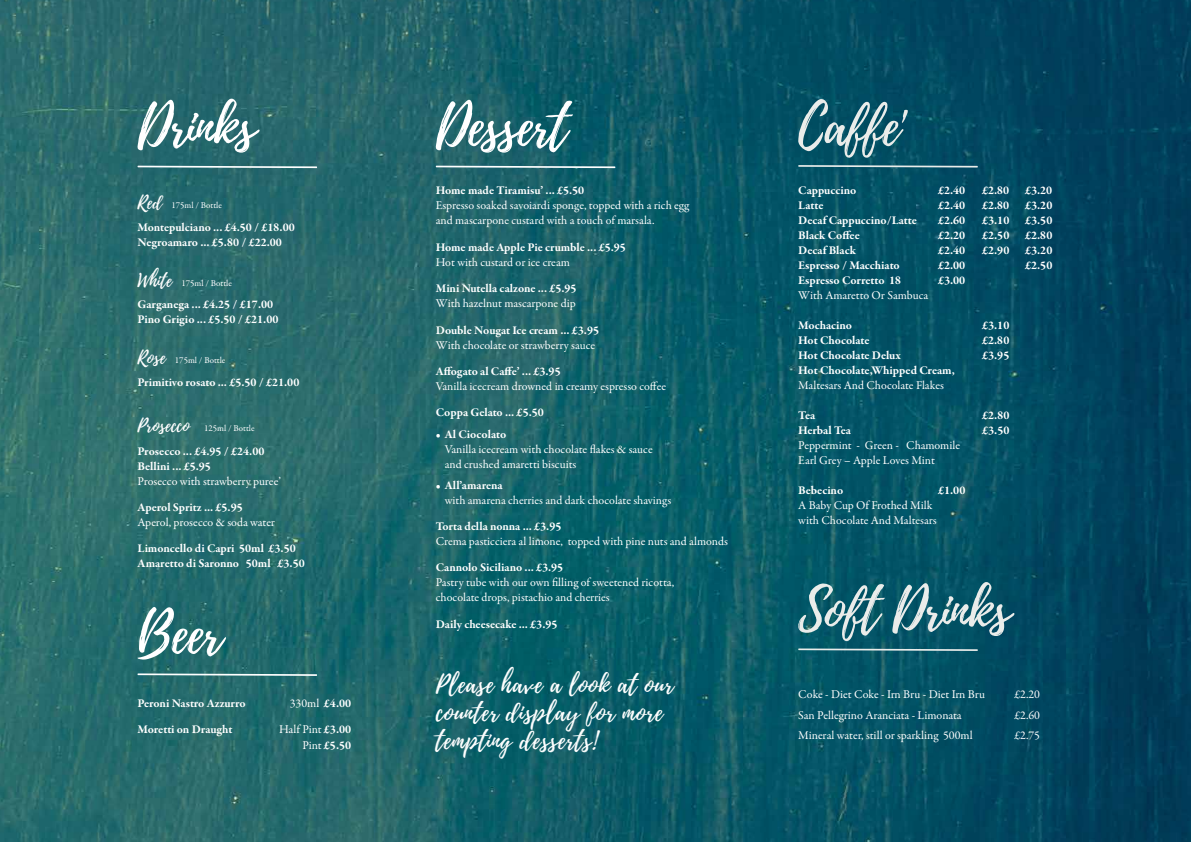
<style>
.page{position:relative;width:1191px;height:842px;background:#fff}
.page>*{position:absolute;margin:0;border:0;box-sizing:border-box;transform-origin:0 0}
.t1{font:54.8px "Playlist Script";letter-spacing:-.02em;color:#fff}
.t2{font:54.8px "Playlist Script";letter-spacing:-.02em;color:#eaecea}
.t3{font:24.7px/28px "Playlist Script";letter-spacing:.02em;color:#fff}
.t4{font:700 12px/15px "Garamond Premr Pro";color:#fff}
.t5{font:12px/15px "Garamond Premr Pro";letter-spacing:-.005em;color:#fff}
.t6{font:9px "Garamond Premr Pro";color:#fff}
.s1{font-family:"Playlist Script";font-size:18px}
.s2{font-weight:700}
</style>
<div class="page">
<img style="left:0;top:0;width:1191px;height:842px">
<svg style="left:798px;top:165px;width:180px;height:3px"></svg>
<svg style="left:798px;top:648px;width:180px;height:3px"></svg>
<svg style="left:435px;top:166px;width:180px;height:2px"></svg>
<svg style="left:137px;top:166px;width:180px;height:2px"></svg>
<svg style="left:137px;top:673px;width:180px;height:3px"></svg>
<h1 class="t1" style="left:137px;top:87px;width:120px">Drinks</h1>
<h1 class="t1" style="left:436px;top:87px;width:133px">Dessert</h1>
<p class="t6" style="left:137px;top:199px;width:86px"><span class="s1">Red</span> 175ml / Bottle</p>
<p class="t4" style="left:137px;top:220px;width:159px">Montepulciano ... £4.50 / £18.00<br>Negroamaro ... £5.80 / £22.00</p>
<p class="t6" style="left:137px;top:278px;width:96px"><span class="s1">White</span> 175ml / Bottle</p>
<p class="t4" style="left:137px;top:297px;width:142px">Garganega ... £4.25 / £17.00<br>Pino Grigio ... £5.50 / £21.00</p>
<p class="t6" style="left:137px;top:355px;width:89px"><span class="s1">Rose</span> 175ml / Bottle</p>
<p class="t4" style="left:137px;top:375px;width:163px">Primitivo rosato ... £5.50 / £21.00</p>
<p class="t6" style="left:137px;top:422px;width:119px"><span class="s1">Prosecco</span> 125ml / Bottle</p>
<p class="t4" style="left:137px;top:444px;width:128px">Prosecco ... £4.95 / £24.00<br>Bellini ... £5.95</p>
<p class="t5" style="left:137px;top:474px;width:145px">Prosecco with strawberry puree’</p>
<p class="t4" style="left:137px;top:500px;width:107px">Aperol Spritz ... £5.95</p>
<p class="t5" style="left:137px;top:515px;width:139px">Aperol, prosecco &amp; soda water</p>
<p class="t4" style="left:137px;top:541px;width:169px">Limoncello di Capri 50ml £3.50<br>Amaretto di Saronno 50ml £3.50</p>
<h1 class="t1" style="left:137px;top:595px;width:86px">Beer</h1>
<p class="t4" style="left:137px;top:695px;width:110px">Peroni Nastro Azzurro</p>
<p class="t5" style="left:290px;top:696px;width:63px">330ml <span class="s2">£4.00</span></p>
<p class="t4" style="left:137px;top:722px;width:96px">Moretti on Draught</p>
<p class="t5" style="left:279px;top:721px;width:73px;line-height:16.3px;text-align:right">Half Pint <span class="s2">£3.00<br></span>Pint <span class="s2">£5.50</span></p>
<p class="t4" style="left:436px;top:183px;width:150px">Home made Tiramisu’ ... £5.50</p>
<p class="t5" style="left:436px;top:198px;width:255px">Espresso soaked savoiardi sponge, topped with a rich egg and mascarpone custard with a touch of marsala.</p>
<p class="t4" style="left:436px;top:240px;width:192px">Home made Apple Pie crumble ... £5.95</p>
<p class="t5" style="left:436px;top:255px;width:136px">Hot with custard or ice cream</p>
<p class="t4" style="left:436px;top:281px;width:142px">Mini Nutella calzone ... £5.95</p>
<p class="t5" style="left:436px;top:296px;width:141px">With hazelnut mascarpone dip</p>
<p class="t4" style="left:436px;top:322px;width:165px">Double Nougat Ice cream ... £3.95</p>
<p class="t5" style="left:436px;top:337px;width:161px">With chocolate or strawberry sauce</p>
<p class="t4" style="left:436px;top:364px;width:126px">Affogato al Caffe’ ... £3.95</p>
<p class="t5" style="left:436px;top:379px;width:232px">Vanilla icecream drowned in creamy espresso coffee</p>
<p class="t4" style="left:436px;top:405px;width:109px">Coppa Gelato ... £5.50</p>
<p class="t4" style="left:436px;top:427px;width:72px">• Al Ciocolato</p>
<p class="t5" style="left:445px;top:442px;width:209px">Vanilla icecream with chocolate flakes &amp; sauce and crushed amaretti biscuits</p>
<p class="t4" style="left:436px;top:477px;width:68px">• All’amarena</p>
<p class="t5" style="left:445px;top:492px;width:228px">with amarena cherries and dark chocolate shavings</p>
<p class="t4" style="left:436px;top:519px;width:127px">Torta della nonna ... £3.95</p>
<p class="t5" style="left:436px;top:534px;width:294px">Crema pasticciera al limone, topped with pine nuts and almonds</p>
<p class="t4" style="left:436px;top:560px;width:129px">Cannolo Siciliano ... £3.95</p>
<p class="t5" style="left:436px;top:575px;width:240px">Pastry tube with our own filling of sweetened ricotta, chocolate drops, pistachio and cherries</p>
<p class="t4" style="left:436px;top:616px;width:123px">Daily cheesecake ... £3.95</p>
<h2 class="t3" style="left:436px;top:671px;width:239px">Please have a look at our counter display for more tempting desserts!</h2>
<h1 class="t2" style="left:798px;top:87px;width:109px">Caffe'</h1>
<p class="t4" style="left:798px;top:182px;width:60px">Cappuccino</p>
<p class="t4" style="left:938px;top:182px;width:29px">£2.40</p>
<p class="t4" style="left:982px;top:182px;width:29px">£2.80</p>
<p class="t4" style="left:1025px;top:182px;width:29px">£3.20</p>
<p class="t4" style="left:798px;top:197px;width:27px">Latte</p>
<p class="t4" style="left:938px;top:197px;width:29px">£2.40</p>
<p class="t4" style="left:982px;top:197px;width:29px">£2.80</p>
<p class="t4" style="left:1025px;top:197px;width:29px">£3.20</p>
<p class="t4" style="left:798px;top:212px;width:120px">Decaf Cappuccino/Latte</p>
<p class="t4" style="left:938px;top:212px;width:29px">£2.60</p>
<p class="t4" style="left:982px;top:212px;width:29px">£3.10</p>
<p class="t4" style="left:1025px;top:212px;width:29px">£3.50</p>
<p class="t4" style="left:798px;top:227px;width:63px">Black Coffee</p>
<p class="t4" style="left:938px;top:227px;width:29px">£2.20</p>
<p class="t4" style="left:982px;top:227px;width:29px">£2.50</p>
<p class="t4" style="left:1025px;top:227px;width:29px">£2.80</p>
<p class="t4" style="left:798px;top:242px;width:59px">Decaf Black</p>
<p class="t4" style="left:938px;top:242px;width:29px">£2.40</p>
<p class="t4" style="left:982px;top:242px;width:29px">£2.90</p>
<p class="t4" style="left:1025px;top:242px;width:29px">£3.20</p>
<p class="t4" style="left:798px;top:257px;width:103px">Espresso / Macchiato</p>
<p class="t4" style="left:938px;top:257px;width:29px">£2.00</p>
<p class="t4" style="left:1025px;top:257px;width:29px">£2.50</p>
<p class="t4" style="left:798px;top:272px;width:104px">Espresso Corretto 18</p>
<p class="t4" style="left:938px;top:272px;width:29px">£3.00</p>
<p class="t5" style="left:798px;top:288px;width:131px">With Amaretto Or Sambuca</p>
<p class="t4" style="left:798px;top:317px;width:55px">Mochacino</p>
<p class="t4" style="left:982px;top:317px;width:29px">£3.10</p>
<p class="t4" style="left:798px;top:332px;width:73px">Hot Chocolate</p>
<p class="t4" style="left:982px;top:332px;width:29px">£2.80</p>
<p class="t4" style="left:798px;top:347px;width:104px">Hot Chocolate Delux</p>
<p class="t4" style="left:982px;top:347px;width:29px">£3.95</p>
<p class="t4" style="left:798px;top:362px;width:158px">Hot Chocolate,Whipped Cream,</p>
<p class="t5" style="left:798px;top:378px;width:147px">Maltesars And Chocolate Flakes</p>
<p class="t4" style="left:798px;top:407px;width:18px">Tea</p>
<p class="t4" style="left:982px;top:407px;width:29px">£2.80</p>
<p class="t4" style="left:798px;top:422px;width:54px">Herbal Tea</p>
<p class="t4" style="left:982px;top:422px;width:29px">£3.50</p>
<p class="t5" style="left:798px;top:438px;width:163px">Peppermint - Green - Chamomile<br>Earl Grey – Apple Loves Mint</p>
<p class="t4" style="left:798px;top:482px;width:46px">Bebecino</p>
<p class="t4" style="left:938px;top:482px;width:29px">£1.00</p>
<p class="t5" style="left:798px;top:498px;width:140px">A Baby Cup Of Frothed Milk with Chocolate And Maltesars</p>
<h1 class="t2" style="left:798px;top:571px;width:214px">Soft Drinks</h1>
<p class="t5" style="left:798px;top:687px;width:188px">Coke - Diet Coke - Irn Bru - Diet Irn Bru</p>
<p class="t5" style="left:1014px;top:687px;width:27px">£2.20</p>
<p class="t5" style="left:798px;top:707px;width:165px">San Pellegrino Aranciata - Limonata</p>
<p class="t5" style="left:1014px;top:707px;width:27px">£2.60</p>
<p class="t5" style="left:798px;top:728px;width:176px">Mineral water, still or sparkling 500ml</p>
<p class="t5" style="left:1014px;top:728px;width:27px">£2.75</p>
</div>
